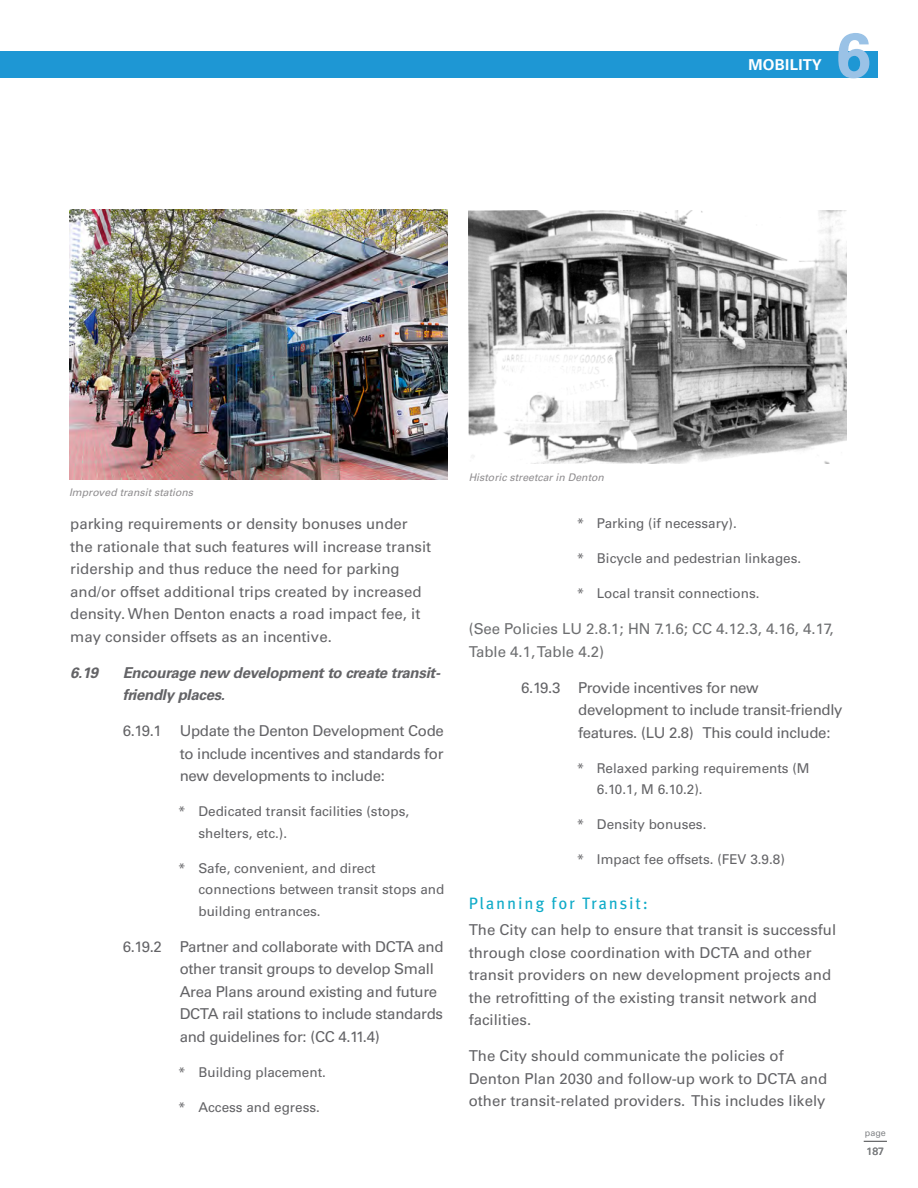
<style>
.page{position:relative;width:918px;height:1188px;background:#fff}
.page>*{position:absolute;margin:0;border:0;box-sizing:border-box;transform-origin:0 0}
.t1{font:700 63px "Univers LT Std";color:#9ac2e6}
._3__Heading_3{font:16.5px "Meta OT";letter-spacing:.11em;color:#0fabc8}
._1__Body_Text{font:15px/22.5px "Univers LT Std";color:#636366}
._4__Action{font:15px/22.5px "Univers LT Std";letter-spacing:-.02em;color:#636366}
._1__Body_Text-2{font:15px/22.5px "Univers LT Std";color:#6d6e70}
._3__Policy{font:italic 700 15px/22.5px "Univers LT Std";letter-spacing:-.02em;color:#636366}
.t2{font:700 15px "Univers LT Std";letter-spacing:.02em;color:#fff}
.t3{font:13.5px/21.6px "Univers LT Std";color:#636366}
._1__Captions{font:italic 10.5px "Univers LT Std";color:#908e90}
.t4{font:10.5px "Univers LT Std";color:#6d6e70}
.t5{font:9px "Univers LT Std";color:#808285}
</style>
<div class="page">
<svg style="left:864px;top:1141px;width:23px;height:1px"></svg>
<div style="left:0;top:51px;width:878px;height:27px;background:#1e97d4"></div>
<img style="left:69px;top:210px;width:378px;height:270px">
<img style="left:469px;top:210px;width:378px;height:254px">
<p class="t2" style="left:749px;top:56px;width:75px">MOBILITY</p>
<h1 class="t1" style="left:836px;top:18px;width:37px">6</h1>
<p class="_1__Captions" style="left:69px;top:486px;width:126px">Improved transit stations</p>
<p class="_1__Body_Text" style="left:70px;top:513px;width:362px">parking requirements or density bonuses under the rationale that such features will increase transit ridership and thus reduce the need for parking and/or offset additional trips created by increased density. When Denton enacts a road impact fee, it may consider offsets as an incentive.</p>
<p class="_3__Policy" style="left:70px;top:661px;width:29px">6.19</p>
<p class="_3__Policy" style="left:123px;top:661px;width:319px">Encourage new development to create transit&shy;friendly places.</p>
<p class="_4__Action" style="left:180px;top:720px;width:266px;text-align:justify;text-indent:-57px">6.19.1 Update the Denton Development Code to include incentives and standards for new developments to include:</p>
<p class="t3" style="left:198px;top:801px;width:212px;text-indent:-20px">* Dedicated transit facilities (stops, shelters, etc.).</p>
<p class="t3" style="left:198px;top:857px;width:248px;text-indent:-20px">* Safe, convenient, and direct connections between transit stops and building entrances.</p>
<p class="_4__Action" style="left:180px;top:935px;width:265px;text-indent:-57px">6.19.2 Partner and collaborate with DCTA and other transit groups to develop Small Area Plans around existing and future DCTA rail stations to include standards and guidelines for: (CC 4.11.4)</p>
<p class="t3" style="left:178px;top:1061px;width:149px">* Building placement.</p>
<p class="t3" style="left:178px;top:1097px;width:143px">* Access and egress.</p>
<p class="_1__Captions" style="left:469px;top:471px;width:137px">Historic streetcar in Denton</p>
<p class="t3" style="left:577px;top:513px;width:162px">* Parking (if necessary).</p>
<p class="t3" style="left:577px;top:548px;width:226px">* Bicycle and pedestrian linkages.</p>
<p class="t3" style="left:577px;top:583px;width:184px">* Local transit connections.</p>
<p class="_1__Body_Text-2" style="left:469px;top:618px;width:366px">(See Policies LU 2.8.1; HN 7.1.6; CC 4.12.3, 4.16, 4.17,<br>Table 4.1, Table 4.2)</p>
<p class="_4__Action" style="left:578px;top:676px;width:266px;text-indent:-57px">6.19.3 Provide incentives for new development to include transit-friendly features. (LU 2.8) This could include:</p>
<p class="t3" style="left:597px;top:757px;width:214px;text-indent:-20px">* Relaxed parking requirements (M<br>6.10.1, M 6.10.2).</p>
<p class="t3" style="left:577px;top:814px;width:131px">* Density bonuses.</p>
<p class="t3" style="left:577px;top:849px;width:210px">* Impact fee offsets. (FEV 3.9.8)</p>
<p class="_3__Heading_3" style="left:469px;top:893px;width:181px">Planning for Transit:</p>
<p class="_1__Body_Text" style="left:469px;top:919px;width:369px">The City can help to ensure that transit is successful through close coordination with DCTA and other transit providers on new development projects and the retrofitting of the existing transit network and facilities.</p>
<p class="_1__Body_Text" style="left:469px;top:1045px;width:360px">The City should communicate the policies of<br>Denton Plan 2030 and follow-up work to DCTA and other transit-related providers. This includes likely</p>
<p class="t5" style="left:865px;top:1128px;width:23px">page</p>
<p class="t4" style="left:867px;top:1145px;width:19px">187</p>
</div>
